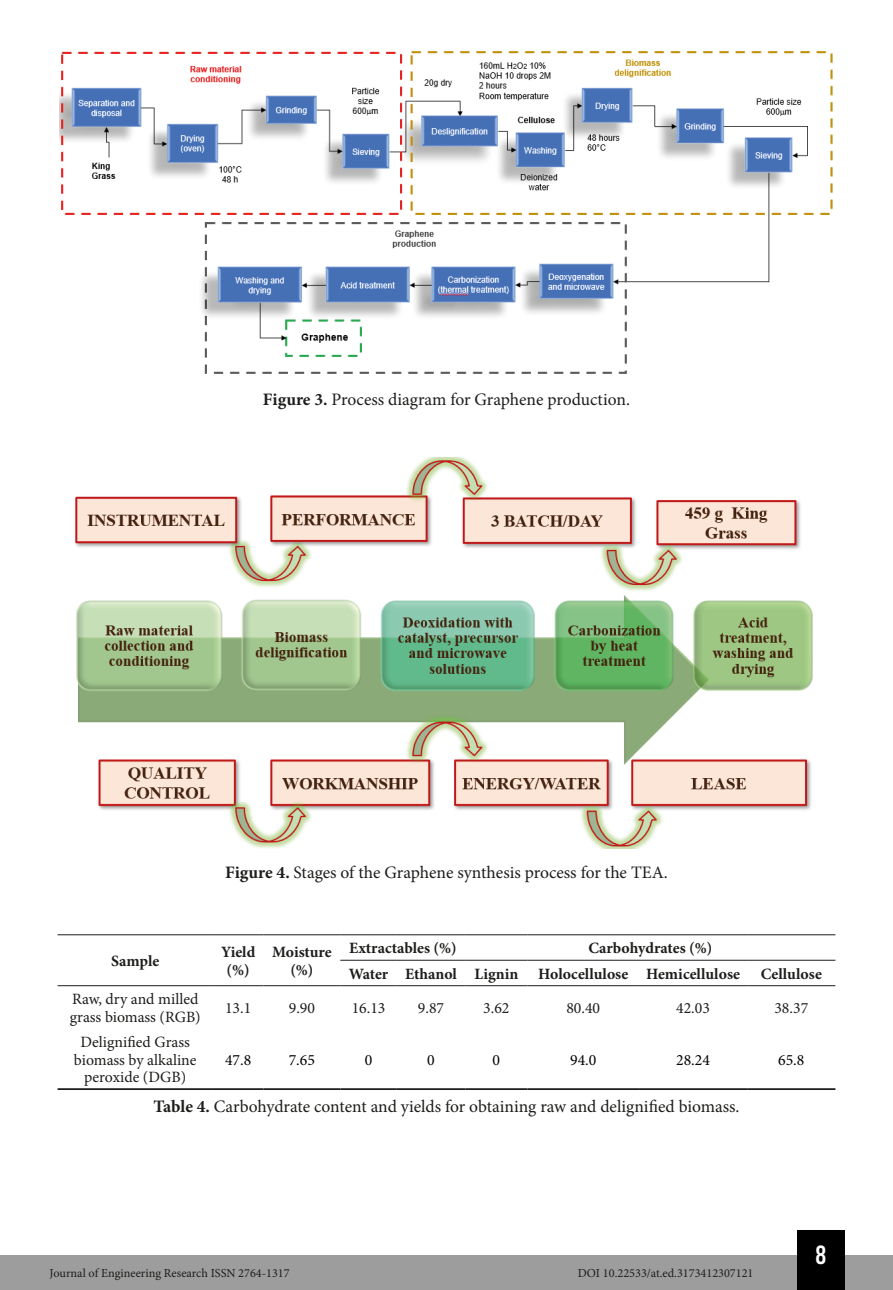
<style>
.page{position:relative;width:893px;height:1290px;background:#fff}
.page>*{position:absolute;margin:0;border:0;box-sizing:border-box;transform-origin:0 0}
.t1{font:26.25px "Bebas Kai";color:#fff}
.t2{font:17.5px "Minion Pro";letter-spacing:-.005em;color:#1d1d1b}
.t3{font:15.75px/17.5px "Minion Pro";color:#1d1d1b}
.t4{font:700 15.75px/17.5px "Minion Pro";color:#1d1d1b;text-align:center}
.t5{font:15.75px "Minion Pro";color:#020203}
.t6{font:12.25px "Minion Pro";color:#1d1d1b}
.s1{font-weight:700}
</style>
<div class="page">
<div style="left:0;top:1255px;width:893px;height:35px;background:#9d9d9d"></div>
<div style="left:797px;top:1230px;width:48px;height:60px;background:#000"></div>
<img style="left:60px;top:51px;width:773px;height:323px">
<img style="left:75px;top:457px;width:738px;height:391px">
<hr style="left:58px;top:1088px;width:155px;height:2px;background:#1d1d1b">
<hr style="left:213px;top:1088px;width:50px;height:2px;background:#1d1d1b">
<hr style="left:263px;top:1088px;width:77px;height:2px;background:#1d1d1b">
<hr style="left:340px;top:1088px;width:57px;height:2px;background:#1d1d1b">
<hr style="left:397px;top:1088px;width:68px;height:2px;background:#1d1d1b">
<hr style="left:465px;top:1088px;width:62px;height:2px;background:#1d1d1b">
<hr style="left:527px;top:1088px;width:112px;height:2px;background:#1d1d1b">
<hr style="left:639px;top:1088px;width:108px;height:2px;background:#1d1d1b">
<hr style="left:747px;top:1088px;width:88px;height:2px;background:#1d1d1b">
<hr style="left:58px;top:934px;width:155px;height:1px;background:#1d1d1b">
<hr style="left:213px;top:934px;width:50px;height:1px;background:#1d1d1b">
<hr style="left:263px;top:934px;width:77px;height:1px;background:#1d1d1b">
<hr style="left:340px;top:934px;width:57px;height:1px;background:#1d1d1b">
<hr style="left:397px;top:934px;width:68px;height:1px;background:#1d1d1b">
<hr style="left:465px;top:934px;width:62px;height:1px;background:#1d1d1b">
<hr style="left:527px;top:934px;width:112px;height:1px;background:#1d1d1b">
<hr style="left:639px;top:934px;width:108px;height:1px;background:#1d1d1b">
<hr style="left:747px;top:934px;width:88px;height:1px;background:#1d1d1b">
<hr style="left:340px;top:960px;width:57px;height:1px;background:#1d1d1b">
<hr style="left:397px;top:960px;width:68px;height:1px;background:#1d1d1b">
<hr style="left:465px;top:960px;width:62px;height:1px;background:#1d1d1b">
<hr style="left:527px;top:960px;width:112px;height:1px;background:#1d1d1b">
<hr style="left:639px;top:960px;width:108px;height:1px;background:#1d1d1b">
<hr style="left:747px;top:960px;width:88px;height:1px;background:#1d1d1b">
<hr style="left:58px;top:985px;width:155px;height:1px;background:#1d1d1b">
<hr style="left:213px;top:985px;width:50px;height:1px;background:#1d1d1b">
<hr style="left:263px;top:985px;width:77px;height:1px;background:#1d1d1b">
<hr style="left:340px;top:985px;width:57px;height:1px;background:#1d1d1b">
<hr style="left:397px;top:985px;width:68px;height:1px;background:#1d1d1b">
<hr style="left:465px;top:985px;width:62px;height:1px;background:#1d1d1b">
<hr style="left:527px;top:985px;width:112px;height:1px;background:#1d1d1b">
<hr style="left:639px;top:985px;width:108px;height:1px;background:#1d1d1b">
<hr style="left:747px;top:985px;width:88px;height:1px;background:#1d1d1b">
<p class="t2" style="left:263px;top:387px;width:369px"><span class="s1">Figure 3.</span> Process diagram for Graphene production.</p>
<p class="t2" style="left:225px;top:861px;width:444px"><span class="s1">Figure 4.</span> Stages of the Graphene synthesis process for the TEA.</p>
<p class="t4" style="left:111px;top:952px;width:50px">Sample</p>
<p class="t4" style="left:221px;top:943px;width:36px">Yield (%)</p>
<p class="t4" style="left:272px;top:943px;width:61px">Moisture (%)</p>
<p class="t4" style="left:349px;top:939px;width:109px">Extractables (%)</p>
<p class="t4" style="left:588px;top:939px;width:125px">Carbohydrates (%)</p>
<p class="t4" style="left:349px;top:965px;width:171px">Water Ethanol Lignin</p>
<p class="t4" style="left:538px;top:965px;width:203px">Holocellulose Hemicellulose</p>
<p class="t4" style="left:761px;top:965px;width:63px">Cellulose</p>
<p class="t3" style="left:70px;top:990px;width:132px">Raw, dry and milled grass biomass (RGB)</p>
<p class="t3" style="left:225px;top:999px;width:28px">13.1</p>
<p class="t3" style="left:289px;top:999px;width:28px">9.90</p>
<p class="t3" style="left:352px;top:999px;width:35px">16.13</p>
<p class="t3" style="left:418px;top:999px;width:28px">9.87</p>
<p class="t3" style="left:483px;top:999px;width:28px">3.62</p>
<p class="t3" style="left:566px;top:999px;width:35px">80.40</p>
<p class="t3" style="left:676px;top:999px;width:35px">42.03</p>
<p class="t3" style="left:774px;top:999px;width:35px">38.37</p>
<p class="t3" style="left:74px;top:1033px;width:124px;text-align:center">Delignified Grass biomass by alkaline peroxide (DGB)</p>
<p class="t5" style="left:225px;top:1049px;width:28px">47.8</p>
<p class="t5" style="left:289px;top:1049px;width:28px">7.65</p>
<p class="t5" style="left:365px;top:1049px;width:9px">0</p>
<p class="t5" style="left:427px;top:1049px;width:9px">0</p>
<p class="t5" style="left:493px;top:1049px;width:9px">0</p>
<p class="t5" style="left:570px;top:1049px;width:28px">94.0</p>
<p class="t5" style="left:676px;top:1049px;width:35px">28.24</p>
<p class="t5" style="left:778px;top:1049px;width:28px">65.8</p>
<p class="t2" style="left:153px;top:1095px;width:587px"><span class="s1">Table 4.</span> Carbohydrate content and yields for obtaining raw and delignified biomass.</p>
<p class="t6" style="left:50px;top:1265px;width:242px">Journal of Engineering Research ISSN 2764-1317</p>
<p class="t6" style="left:578px;top:1265px;width:177px">DOI 10.22533/at.ed.3173412307121</p>
<h1 class="t1" style="left:816px;top:1241px;width:12px">8</h1>
</div>
